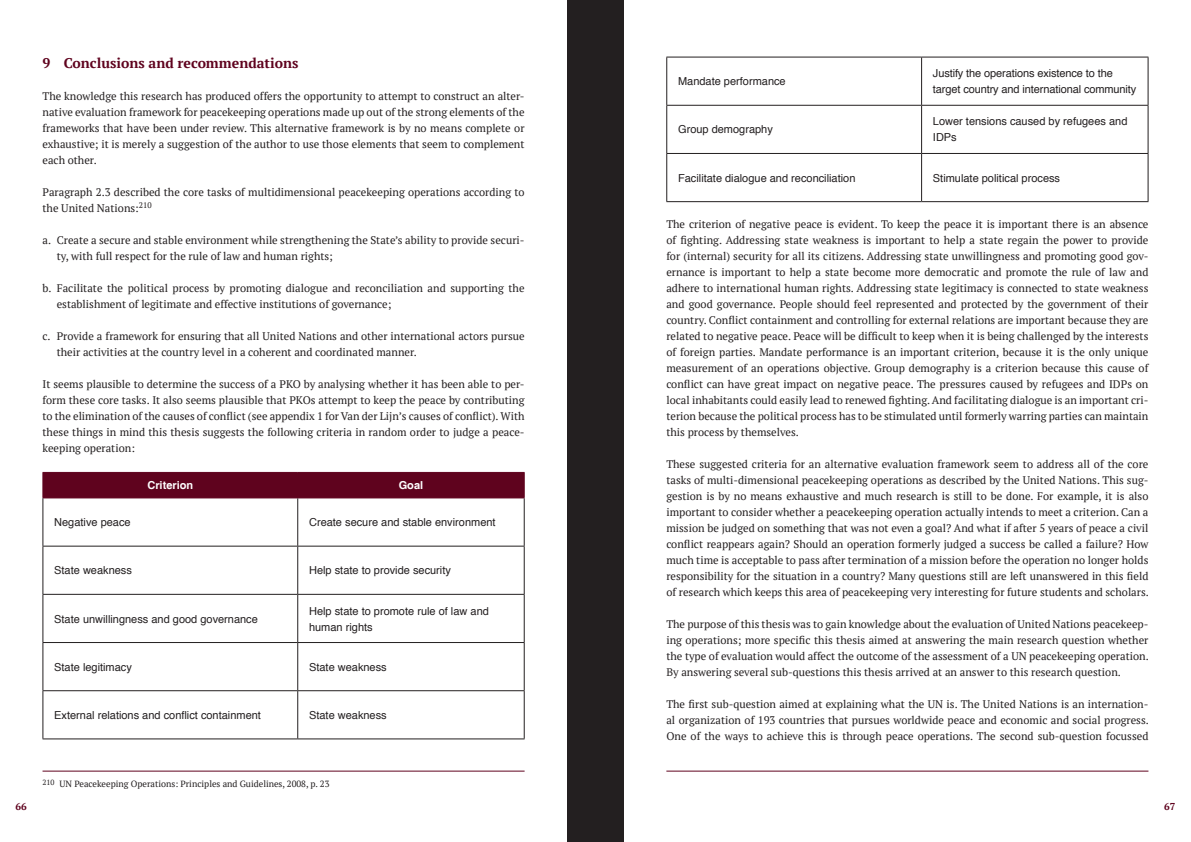
<style>
.page{position:relative;width:1191px;height:842px;background:#fff}
.page>*{position:absolute;margin:0;border:0;box-sizing:border-box;transform-origin:0 0}
.t1{font:700 14px "PT Serif";color:#5f031e}
.Body{font:11px/16px "PT Serif";color:#231f20;text-align:justify}
.Body-2{font:11px/16px "Helvetica";color:#231f20}
.Body-3{font:700 11px "Helvetica";color:#fff}
.t2{font:700 10px "PT Serif";color:#5f031e}
.Footnote{font:9px "PT Serif";color:#231f20}
</style>
<div class="page">
<hr style="left:43px;top:771px;width:481px;height:1px;background:#5f031e">
<hr style="left:666px;top:771px;width:482px;height:1px;background:#5f031e">
<hr style="left:666px;top:57px;width:255px;height:1px;background:#231f20">
<hr style="left:666px;top:57px;width:1px;height:48px;background:#231f20">
<hr style="left:921px;top:57px;width:227px;height:1px;background:#231f20">
<hr style="left:921px;top:57px;width:1px;height:48px;background:#231f20">
<hr style="left:1147px;top:57px;width:1px;height:48px;background:#231f20">
<hr style="left:666px;top:105px;width:255px;height:1px;background:#231f20">
<hr style="left:666px;top:106px;width:1px;height:47px;background:#231f20">
<hr style="left:921px;top:105px;width:227px;height:1px;background:#231f20">
<hr style="left:921px;top:106px;width:1px;height:47px;background:#231f20">
<hr style="left:1147px;top:106px;width:1px;height:47px;background:#231f20">
<hr style="left:666px;top:153px;width:255px;height:1px;background:#231f20">
<hr style="left:666px;top:154px;width:1px;height:47px;background:#231f20">
<hr style="left:921px;top:153px;width:227px;height:1px;background:#231f20">
<hr style="left:921px;top:154px;width:1px;height:47px;background:#231f20">
<hr style="left:1147px;top:154px;width:1px;height:47px;background:#231f20">
<hr style="left:666px;top:201px;width:255px;height:1px;background:#231f20">
<hr style="left:921px;top:201px;width:227px;height:1px;background:#231f20">
<div style="left:43px;top:472px;width:482px;height:26px;background:#5f031e"></div>
<hr style="left:43px;top:498px;width:255px;height:1px;background:#5f031e">
<hr style="left:298px;top:498px;width:226px;height:1px;background:#5f031e">
<hr style="left:43px;top:498px;width:1px;height:48px;background:#231f20">
<hr style="left:297px;top:498px;width:1px;height:48px;background:#231f20">
<hr style="left:524px;top:498px;width:1px;height:48px;background:#231f20">
<hr style="left:43px;top:546px;width:255px;height:1px;background:#231f20">
<hr style="left:43px;top:546px;width:1px;height:48px;background:#231f20">
<hr style="left:298px;top:546px;width:226px;height:1px;background:#231f20">
<hr style="left:297px;top:546px;width:1px;height:48px;background:#231f20">
<hr style="left:524px;top:546px;width:1px;height:48px;background:#231f20">
<hr style="left:43px;top:594px;width:255px;height:1px;background:#231f20">
<hr style="left:43px;top:595px;width:1px;height:47px;background:#231f20">
<hr style="left:298px;top:594px;width:226px;height:1px;background:#231f20">
<hr style="left:297px;top:595px;width:1px;height:47px;background:#231f20">
<hr style="left:524px;top:595px;width:1px;height:47px;background:#231f20">
<hr style="left:43px;top:642px;width:255px;height:1px;background:#231f20">
<hr style="left:43px;top:643px;width:1px;height:47px;background:#231f20">
<hr style="left:298px;top:642px;width:226px;height:1px;background:#231f20">
<hr style="left:297px;top:643px;width:1px;height:47px;background:#231f20">
<hr style="left:524px;top:643px;width:1px;height:47px;background:#231f20">
<hr style="left:43px;top:690px;width:255px;height:1px;background:#231f20">
<hr style="left:43px;top:691px;width:1px;height:47px;background:#231f20">
<hr style="left:298px;top:690px;width:226px;height:1px;background:#231f20">
<hr style="left:297px;top:691px;width:1px;height:47px;background:#231f20">
<hr style="left:524px;top:691px;width:1px;height:47px;background:#231f20">
<hr style="left:43px;top:738px;width:255px;height:1px;background:#231f20">
<hr style="left:298px;top:738px;width:226px;height:1px;background:#231f20">
<div style="left:567px;top:0;width:28px;height:842px;background:#231f20"></div>
<div style="left:595px;top:0;width:29px;height:842px;background:#231f20"></div>
<h1 class="t1" style="left:43px;top:53px;width:257px">9 Conclusions and recommendations</h1>
<p class="Body" style="left:43px;top:88px;width:483px">The knowledge this research has produced offers the opportunity to attempt to construct an alter&shy;native evaluation framework for peacekeeping operations made up out of the strong elements of the frameworks that have been under review. This alternative framework is by no means complete or exhaustive; it is merely a suggestion of the author to use those elements that seem to complement each other.</p>
<p class="Body" style="left:43px;top:184px;width:483px">Paragraph 2.3 described the core tasks of multidimensional peacekeeping operations according to the United Nations:<sup>210</sup></p>
<p class="Body" style="left:57px;top:232px;width:469px;text-indent:-14px">a. Create a secure and stable environment while strengthening the State’s ability to provide securi&shy;ty, with full respect for the rule of law and human rights;</p>
<p class="Body" style="left:57px;top:280px;width:469px;text-indent:-14px">b. Facilitate the political process by promoting dialogue and reconciliation and supporting the establishment of legitimate and effective institutions of governance;</p>
<p class="Body" style="left:57px;top:328px;width:469px;text-indent:-14px">c. Provide a framework for ensuring that all United Nations and other international actors pursue their activities at the country level in a coherent and coordinated manner.</p>
<p class="Body" style="left:43px;top:376px;width:483px">It seems plausible to determine the success of a PKO by analysing whether it has been able to per&shy;form these core tasks. It also seems plausible that PKOs attempt to keep the peace by contributing to the elimination of the causes of conflict (see appendix 1 for Van der Lijn’s causes of conflict). With these things in mind this thesis suggests the following criteria in random order to judge a peace&shy;keeping operation:</p>
<p class="Body-3" style="left:147px;top:479px;width:47px">Criterion</p>
<p class="Body-3" style="left:399px;top:479px;width:26px">Goal</p>
<p class="Body-2" style="left:54px;top:515px;width:78px">Negative peace</p>
<p class="Body-2" style="left:309px;top:515px;width:188px">Create secure and stable environment</p>
<p class="Body-2" style="left:54px;top:563px;width:79px">State weakness</p>
<p class="Body-2" style="left:309px;top:563px;width:143px">Help state to provide security</p>
<p class="Body-2" style="left:54px;top:611px;width:205px">State unwillingness and good governance</p>
<p class="Body-2" style="left:309px;top:603px;width:181px">Help state to promote rule of law and human rights</p>
<p class="Body-2" style="left:54px;top:659px;width:79px">State legitimacy</p>
<p class="Body-2" style="left:309px;top:659px;width:79px">State weakness</p>
<p class="Body-2" style="left:54px;top:707px;width:208px">External relations and conflict containment</p>
<p class="Body-2" style="left:309px;top:707px;width:79px">State weakness</p>
<p class="Footnote" style="left:43px;top:778px;width:288px"><sup>210</sup> UN Peacekeeping Operations: Principles and Guidelines, 2008, p. 23</p>
<p class="Body-2" style="left:678px;top:74px;width:109px">Mandate performance</p>
<p class="Body-2" style="left:933px;top:66px;width:205px">Justify the operations existence to the target country and international community</p>
<p class="Body-2" style="left:678px;top:122px;width:96px">Group demography</p>
<p class="Body-2" style="left:933px;top:114px;width:196px">Lower tensions caused by refugees and<br>IDPs</p>
<p class="Body-2" style="left:678px;top:170px;width:179px">Facilitate dialogue and reconciliation</p>
<p class="Body-2" style="left:933px;top:170px;width:129px">Stimulate political process</p>
<p class="Body" style="left:666px;top:216px;width:483px">The criterion of negative peace is evident. To keep the peace it is important there is an absence of fighting. Addressing state weakness is important to help a state regain the power to provide for (internal) security for all its citizens. Addressing state unwillingness and promoting good gov&shy;ernance is important to help a state become more democratic and promote the rule of law and adhere to international human rights. Addressing state legitimacy is connected to state weakness and good governance. People should feel represented and protected by the government of their country. Conflict containment and controlling for external relations are important because they are related to negative peace. Peace will be difficult to keep when it is being challenged by the interests of foreign parties. Mandate performance is an important criterion, because it is the only unique measurement of an operations objective. Group demography is a criterion because this cause of conflict can have great impact on negative peace. The pressures caused by refugees and IDPs on local inhabitants could easily lead to renewed fighting. And facilitating dialogue is an important cri&shy;terion because the political process has to be stimulated until formerly warring parties can maintain this process by themselves.</p>
<p class="Body" style="left:666px;top:456px;width:484px">These suggested criteria for an alternative evaluation framework seem to address all of the core tasks of multi-dimensional peacekeeping operations as described by the United Nations. This sug&shy;gestion is by no means exhaustive and much research is still to be done. For example, it is also important to consider whether a peacekeeping operation actually intends to meet a criterion. Can a mission be judged on something that was not even a goal? And what if after 5 years of peace a civil conflict reappears again? Should an operation formerly judged a success be called a failure? How much time is acceptable to pass after termination of a mission before the operation no longer holds responsibility for the situation in a country? Many questions still are left unanswered in this field of research which keeps this area of peacekeeping very interesting for future students and scholars.</p>
<p class="Body" style="left:666px;top:616px;width:484px">The purpose of this thesis was to gain knowledge about the evaluation of United Nations peacekeep&shy;ing operations; more specific this thesis aimed at answering the main research question whether the type of evaluation would affect the outcome of the assessment of a UN peacekeeping operation.<br>By answering several sub-questions this thesis arrived at an answer to this research question.</p>
<p class="Body" style="left:666px;top:696px;width:484px">The first sub-question aimed at explaining what the UN is. The United Nations is an internation&shy;al organization of 193 countries that pursues worldwide peace and economic and social progress.<br>One of the ways to achieve this is through peace operations. The second sub-question focussed</p>
<p class="t2" style="left:16px;top:800px;width:13px">66</p>
<p class="t2" style="left:1164px;top:800px;width:13px">67</p>
</div>
